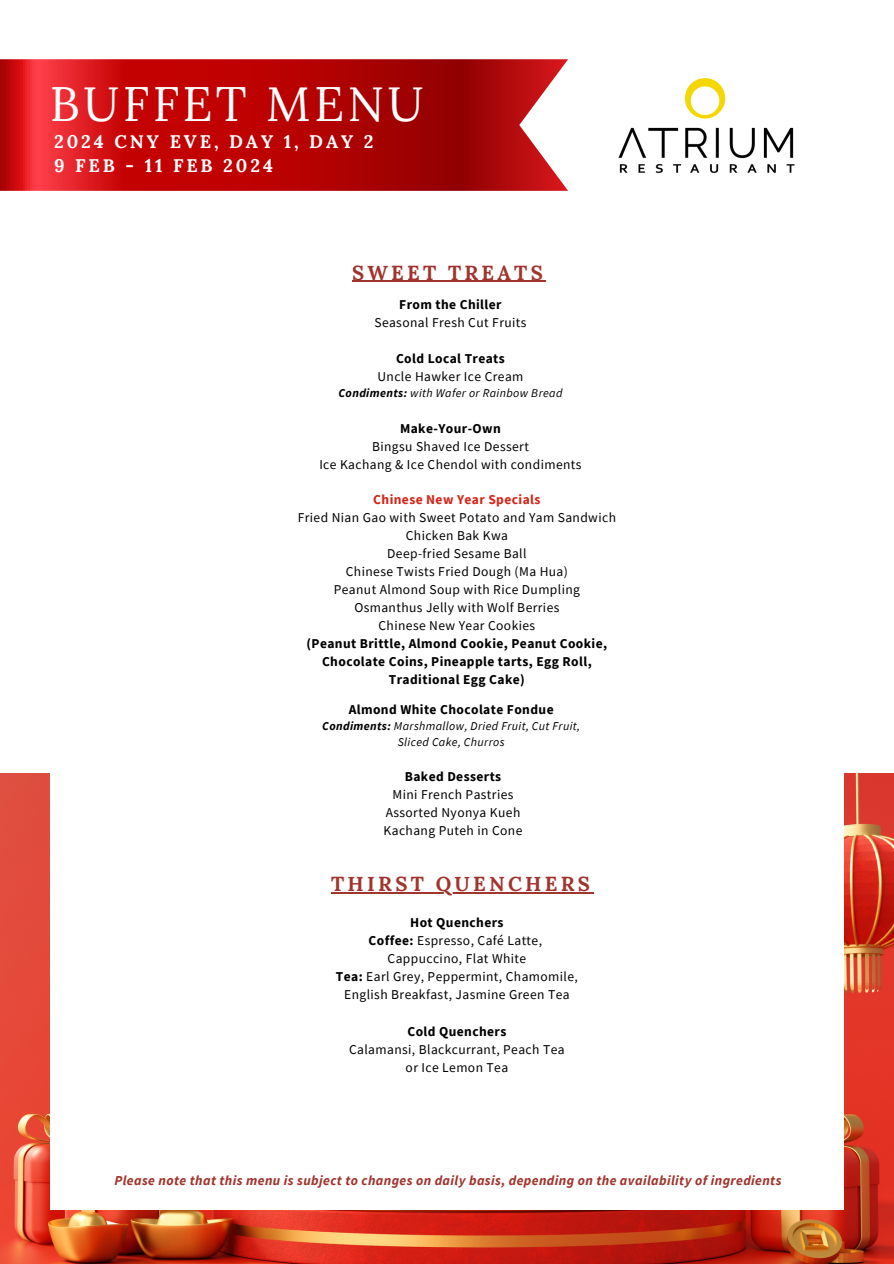
<style>
.page{position:relative;width:894px;height:1264px;background:#fff}
.page>*{position:absolute;margin:0;border:0;box-sizing:border-box;transform-origin:0 0}
.t1{font:48.3px "Lora";letter-spacing:.07em;color:#fff}
.t2{font:700 20.25px "Lora";letter-spacing:.16em;color:#a1342c}
.t3{font:700 18.15px "Lora";letter-spacing:.16em;color:#fff}
.t4{font:italic 700 13.65px "Source Sans Pro";letter-spacing:.03em;color:#a1342c}
.t5{font:13.5px/18px "Source Sans Pro";letter-spacing:.03em;color:#000;text-align:center}
.t6{font:700 13.5px/18px "Source Sans Pro";letter-spacing:.03em;color:#000;text-align:center}
.t7{font:700 13.5px "Source Sans Pro";letter-spacing:.03em;color:#d42518}
.t8{font:italic 12px/16px "Source Sans Pro";letter-spacing:.03em;color:#000;text-align:center}
.s1{font-weight:700}
</style>
<div class="page">
<img style="left:0;top:773px;width:893px;height:490px">
<img style="left:843px;top:1083px;width:3px;height:85px">
<div style="left:50px;top:15px;width:793px;height:1194px;background:#fff"></div>
<img style="left:618px;top:78px;width:177px;height:96px">
<svg style="left:0;top:59px;width:568px;height:132px;background:#be1315"></svg>
<hr style="left:352px;top:281px;width:194px;height:1px;background:#a1342c">
<hr style="left:331px;top:892px;width:262px;height:1px;background:#a1342c">
<p class="t1" style="left:50px;top:73px;width:375px">BUFFET MENU</p>
<p class="t3" style="left:54px;top:130px;width:321px">2024 CNY EVE, DAY 1, DAY 2</p>
<p class="t3" style="left:54px;top:153px;width:220px">9 FEB - 11 FEB 2024</p>
<p class="t2" style="left:352px;top:259px;width:192px">SWEET TREATS</p>
<p class="t6" style="left:399px;top:295px;width:104px">From the Chiller</p>
<p class="t5" style="left:374px;top:313px;width:154px">Seasonal Fresh Cut Fruits</p>
<p class="t6" style="left:396px;top:349px;width:110px">Cold Local Treats</p>
<p class="t5" style="left:377px;top:367px;width:147px">Uncle Hawker Ice Cream</p>
<p class="t8" style="left:338px;top:385px;width:225px"><span class="s1">Condiments:</span> with Wafer or Rainbow Bread</p>
<p class="t6" style="left:400px;top:419px;width:102px">Make-Your-Own</p>
<p class="t5" style="left:372px;top:437px;width:158px">Bingsu Shaved Ice Dessert</p>
<p class="t5" style="left:319px;top:455px;width:264px">Ice Kachang &amp; Ice Chendol with condiments</p>
<p class="t7" style="left:373px;top:491px;width:169px">Chinese New Year Specials</p>
<p class="t5" style="left:297px;top:508px;width:320px">Fried Nian Gao with Sweet Potato and Yam Sandwich</p>
<p class="t5" style="left:405px;top:526px;width:104px">Chicken Bak Kwa</p>
<p class="t5" style="left:387px;top:544px;width:141px">Deep-fried Sesame Ball</p>
<p class="t5" style="left:346px;top:562px;width:223px">Chinese Twists Fried Dough (Ma Hua)</p>
<p class="t5" style="left:333px;top:580px;width:248px">Peanut Almond Soup with Rice Dumpling</p>
<p class="t5" style="left:354px;top:598px;width:206px">Osmanthus Jelly with Wolf Berries</p>
<p class="t5" style="left:378px;top:616px;width:158px">Chinese New Year Cookies</p>
<p class="t6" style="left:306px;top:634px;width:302px">(Peanut Brittle, Almond Cookie, Peanut Cookie,<br>Chocolate Coins, Pineapple tarts, Egg Roll,<br>Traditional Egg Cake)</p>
<p class="t6" style="left:348px;top:700px;width:206px">Almond White Chocolate Fondue</p>
<p class="t8" style="left:322px;top:717px;width:259px"><span class="s1">Condiments:</span> Marshmallow, Dried Fruit, Cut Fruit,<br>Sliced Cake, Churros</p>
<p class="t6" style="left:404px;top:767px;width:98px">Baked Desserts</p>
<p class="t5" style="left:392px;top:785px;width:122px">Mini French Pastries</p>
<p class="t5" style="left:385px;top:803px;width:136px">Assorted Nyonya Kueh</p>
<p class="t5" style="left:383px;top:821px;width:140px">Kachang Puteh in Cone</p>
<p class="t2" style="left:331px;top:871px;width:260px">THIRST QUENCHERS</p>
<p class="t6" style="left:410px;top:913px;width:95px">Hot Quenchers</p>
<p class="t5" style="left:368px;top:931px;width:175px"><span class="s1">Coffee:</span> Espresso, Café Latte,</p>
<p class="t5" style="left:387px;top:949px;width:140px">Cappuccino, Flat White</p>
<p class="t5" style="left:336px;top:967px;width:243px"><span class="s1">Tea:</span> Earl Grey, Peppermint, Chamomile,<br>English Breakfast, Jasmine Green Tea</p>
<p class="t6" style="left:407px;top:1022px;width:100px">Cold Quenchers</p>
<p class="t5" style="left:349px;top:1040px;width:217px">Calamansi, Blackcurrant, Peach Tea</p>
<p class="t5" style="left:405px;top:1058px;width:104px">or Ice Lemon Tea</p>
<p class="t4" style="left:114px;top:1171px;width:668px">Please note that this menu is subject to changes on daily basis, depending on the availability of ingredients</p>
</div>
